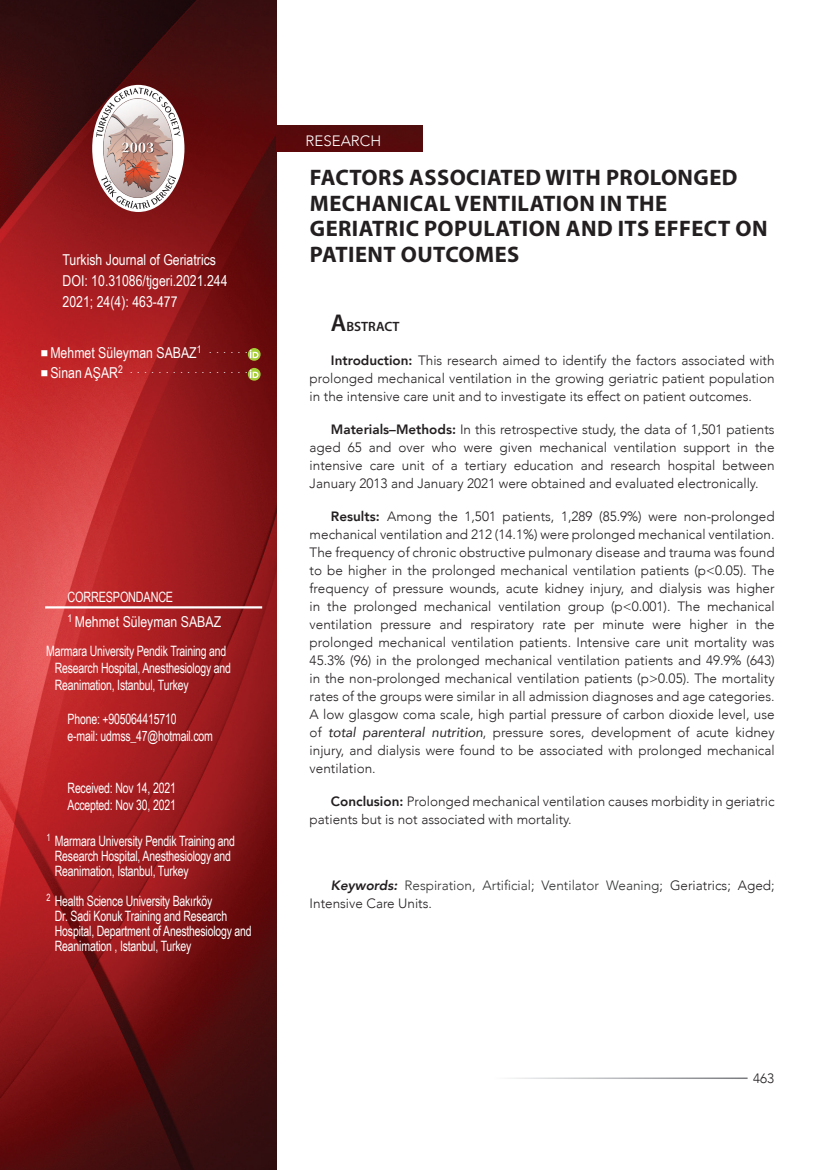
<style>
.page{position:relative;width:830px;height:1170px;background:#fff}
.page>*{position:absolute;margin:0;border:0;box-sizing:border-box;transform-origin:0 0}
.t1{font:700 22.5px/25.5px "Myriad Pro";letter-spacing:.02em;color:#231f20}
.t2{font:15px/21px "Arial Narrow";color:#fff}
.t3{font:300 15px "Avenir";color:#fff}
.t4{font:14.25px/15px "Arial Narrow";letter-spacing:-.015em;color:#fff;scale:.9 1}
.t5{font:14.25px "Arial Narrow";letter-spacing:-.015em;color:#fff;scale:.93 1}
.t6{font:300 13.5px/18px "Avenir";color:#231f20;text-align:justify}
.t7{font:300 13.5px/18px "Avenir";color:#313232}
.t8{font:600 13.5px "Myriad Pro";color:#231f20}
.s1{font-size:24.3px}
.s2{font-weight:800}
.s3{font-weight:400;font-style:italic}
.s4{font-weight:800;font-style:italic;color:#231f20}
.s5{color:#231f20}
</style>
<div class="page">
<img style="left:0;top:0;width:276px;height:1169px">
<div style="left:276px;top:126px;width:146px;height:25px;background:#560a0b"></div>
<div style="left:98px;top:347px;width:15px;height:15px;background:#bd2526;border-radius:50%"></div>
<div style="left:98px;top:376px;width:15px;height:16px;background:#c62d2d;border-radius:50%"></div>
<div style="left:98px;top:406px;width:15px;height:16px;background:#ce3637;border-radius:50%"></div>
<div style="left:98px;top:435px;width:15px;height:16px;background:#d43f3f;border-radius:50%"></div>
<hr style="left:45px;top:606px;width:217px;height:2px;background:#fff">
<svg style="left:248px;top:348px;width:12px;height:13px"></svg>
<svg style="left:250px;top:350px;width:8px;height:8px"></svg>
<svg style="left:248px;top:368px;width:12px;height:12px"></svg>
<svg style="left:250px;top:370px;width:8px;height:8px"></svg>
<svg style="left:92px;top:85px;width:92px;height:127px"></svg>
<svg style="left:96px;top:88px;width:84px;height:49px"></svg>
<svg style="left:101px;top:175px;width:75px;height:34px"></svg>
<svg style="left:63px;top:353px;width:6px;height:6px"></svg>
<svg style="left:63px;top:382px;width:6px;height:6px"></svg>
<svg style="left:63px;top:412px;width:6px;height:6px"></svg>
<svg style="left:63px;top:441px;width:6px;height:7px"></svg>
<svg style="left:41px;top:350px;width:6px;height:6px"></svg>
<svg style="left:41px;top:370px;width:6px;height:6px"></svg>
<p class="t2" style="left:63px;top:249px;width:166px">Turkish Journal of Geriatrics<br>DOI: 10.31086/tjgeri.2021.244<br>2021; 24(4): 463-477</p>
<p class="t2" style="left:63px;top:276px;width:44px">DOI: ....</p>
<p class="t2" style="left:50px;top:341px;width:158px">Mehmet Süleyman SABAZ<sup>1</sup> <sup>......</sup></p>
<p class="t5" style="left:68px;top:587px;width:115px">CORRESPONDANCE</p>
<p class="t2" style="left:68px;top:610px;width:155px"><sup>1</sup> Mehmet Süleyman SABAZ</p>
<p class="t4" style="left:55px;top:641px;width:197px;line-height:17.1px;text-indent:-9px">Marmara University Pendik Training and<br>Research Hospital, Anesthesiology and<br>Reanimation, Istanbul, Turkey</p>
<p class="t4" style="left:68px;top:710px;width:163px;line-height:17.1px">Phone: +905064415710<br>e-mail: udmss_47@hotmail.com</p>
<p class="t4" style="left:68px;top:778px;width:122px;line-height:17.1px">Received: Nov 14, 2021<br>Accepted: Nov 30, 2021</p>
<p class="t4" style="left:63px;top:717px;width:35px">e-mail:</p>
<p class="t4" style="left:63px;top:796px;width:52px">Ac epted:</p>
<p class="t4" style="left:55px;top:832px;width:201px;text-indent:-9px"><sup>1</sup> Marmara University Pendik Training and<br>Research Hospital, Anesthesiology and<br>Reanimation, Istanbul, Turkey</p>
<p class="t4" style="left:55px;top:892px;width:220px;text-indent:-8px"><sup>2</sup> Health Science University Bakırköy<br>Dr. Sadi Konuk Training and Research Hospital, Department of Anesthesiology and Reanimation , Istanbul, Turkey</p>
<p class="t5" style="left:55px;top:830px;width:9px">E</p>
<p class="t3" style="left:305px;top:132px;width:77px">RESEARCH</p>
<h1 class="t1" style="left:310px;top:164px;width:459px">FACTORS ASSOCIATED WITH PROLONGED<br>MECHANICAL VENTILATION IN THE<br>GERIATRIC POPULATION AND ITS EFFECT ON<br>PATIENT OUTCOMES</h1>
<p class="t8" style="left:331px;top:318px;width:70px"><span class="s1">A</span>BSTRACT</p>
<p class="t6" style="left:309px;top:351px;width:466px;text-indent:21px"><span class="s2">Introduction:</span> This research aimed to identify the factors associated with prolonged mechanical ventilation in the growing geriatric patient population in the intensive care unit and to investigate its effect on patient outcomes.</p>
<p class="t6" style="left:309px;top:420px;width:466px;text-indent:21px"><span class="s2">Materials–Methods:</span> In this retrospective study, the data of 1,501 patients aged 65 and over who were given mechanical ventilation support in the intensive care unit of a tertiary education and research hospital between January 2013 and January 2021 were obtained and evaluated electronically.</p>
<p class="t6" style="left:309px;top:507px;width:466px;text-indent:21px"><span class="s2">Results:</span> Among the 1,501 patients, 1,289 (85.9%) were non-prolonged mechanical ventilation and 212 (14.1%) were prolonged mechanical ventilation.<br>The frequency of chronic obstructive pulmonary disease and trauma was found to be higher in the prolonged mechanical ventilation patients (p&lt;0.05). The frequency of pressure wounds, acute kidney injury, and dialysis was higher in the prolonged mechanical ventilation group (p&lt;0.001). The mechanical ventilation pressure and respiratory rate per minute were higher in the prolonged mechanical ventilation patients. Intensive care unit mortality was 45.3% (96) in the prolonged mechanical ventilation patients and 49.9% (643) in the non-prolonged mechanical ventilation patients (p&gt;0.05). The mortality rates of the groups were similar in all admission diagnoses and age categories.<br>A low glasgow coma scale, high partial pressure of carbon dioxide level, use of <span class="s3">total parenteral nutrition</span>, pressure sores, development of acute kidney injury, and dialysis were found to be associated with prolonged mechanical ventilation.</p>
<p class="t6" style="left:309px;top:792px;width:466px;text-indent:21px"><span class="s2">Conclusion:</span> Prolonged mechanical ventilation causes morbidity in geriatric patients but is not associated with mortality.</p>
<p class="t7" style="left:309px;top:876px;width:466px;text-indent:21px"><span class="s4">Keywords:</span> Respiration, Artificial<span class="s5">;</span> Ventilator Weaning<span class="s5">; Geriatrics; Aged;<br>Intensive Care Units.</span></p>
<p class="t6" style="left:752px;top:1069px;width:23px">463</p>
</div>
